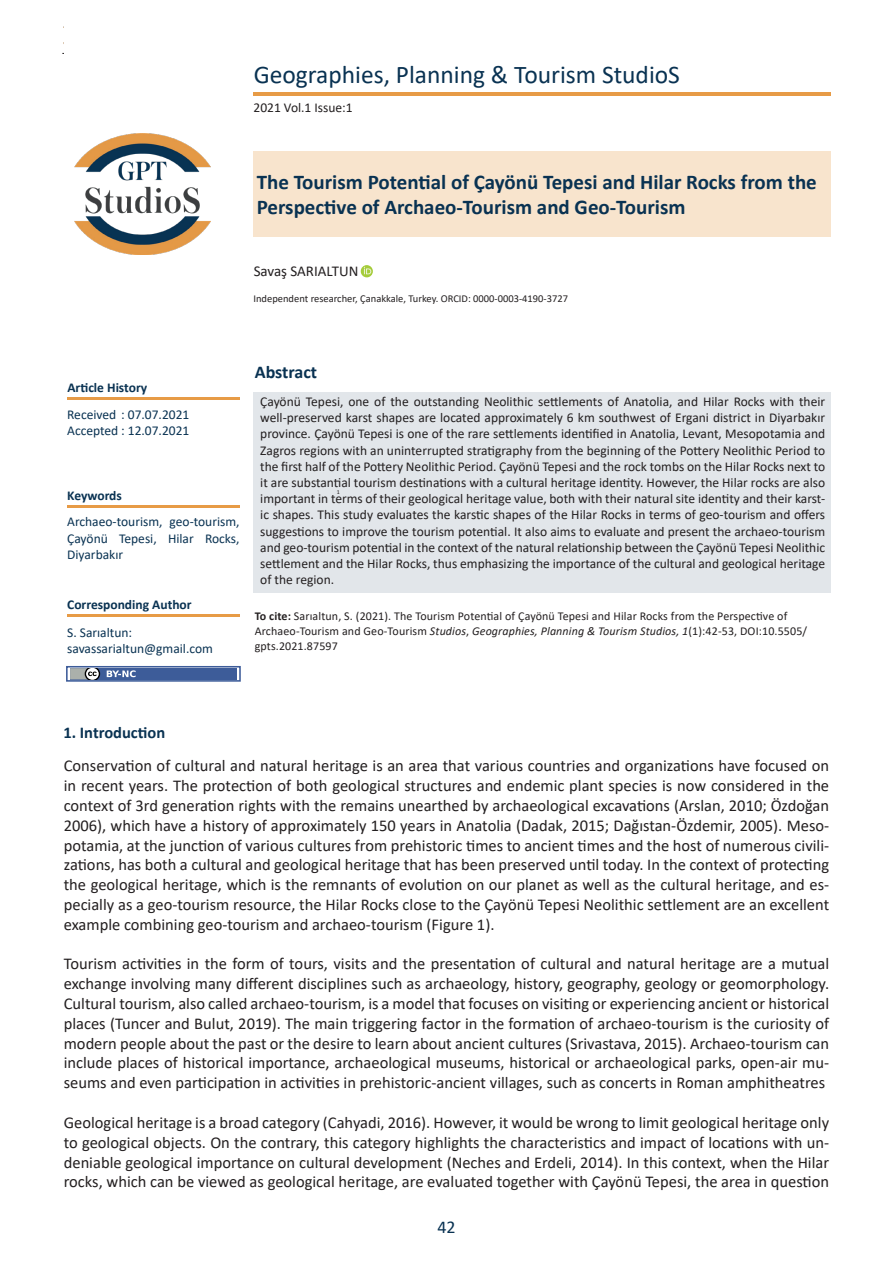
<style>
.page{position:relative;width:893px;height:1263px;background:#fff}
.page>*{position:absolute;margin:0;border:0;box-sizing:border-box;transform-origin:0 0}
.t1{font:25.5px "Calibri";color:#093252}
.t2{font:700 21px/25.2px "Calibri";color:#093252}
.t3{font:700 18px "Calibri";color:#093252}
.t4{font:18px "Calibri";color:#093252}
.t5{font:16.5px/19.8px "Calibri";color:#231f20;text-align:justify}
.t6{font:700 16.5px "Calibri";color:#093252}
.t7{font:15px "Calibri";color:#231f20}
.t8{font:13.5px/16.2px "Calibri";color:#231f20;text-align:justify}
.t9{font:13.5px/16.2px "Calibri";color:#093252;text-align:justify}
.t10{font:700 13.5px "Calibri";color:#093252}
.t11{font:12px/15px "Calibri";letter-spacing:.01em;color:#231f20}
.t12{font:10.5px "Calibri";color:#231f20}
.t13{font:6px "Calibri";color:#231f20}
.s1{font-weight:700}
.s2{font-style:italic}
</style>
<div class="page">
<hr style="left:62px;top:53px;width:766px;height:1px;background:#231f20">
<img style="left:74px;top:134px;width:137px;height:121px">
<hr style="left:254px;top:92px;width:577px;height:3px;background:#e79b46">
<hr style="left:67px;top:398px;width:173px;height:2px;background:#e79b46">
<hr style="left:67px;top:505px;width:173px;height:3px;background:#e79b46">
<hr style="left:67px;top:614px;width:173px;height:3px;background:#e79b46">
<div style="left:253px;top:151px;width:578px;height:86px;background:#f8e4cd"></div>
<div style="left:254px;top:393px;width:577px;height:200px;background:#e2e6ea"></div>
<svg style="left:361px;top:265px;width:12px;height:12px"></svg>
<div style="left:64px;top:13px;width:767px;height:48px;background:#fff"></div>
<div style="left:66px;top:666px;width:175px;height:16px;border:2px solid #3d5c99"></div>
<div style="left:70px;top:668px;width:167px;height:11px;background:#3d5c99"></div>
<svg style="left:70px;top:668px;width:30px;height:11px"></svg>
<svg style="left:107px;top:670px;width:29px;height:7px"></svg>
<p class="t1" style="left:254px;top:56px;width:428px">Geographies, Planning &amp; Tourism StudioS</p>
<p class="t8" style="left:253px;top:99px;width:101px">2021 Vol.1 Issue:1</p>
<p class="t2" style="left:257px;top:169px;width:562px">The Tourism Potential of Çayönü Tepesi and Hilar Rocks from the<br>Perspective of Archaeo-Tourism and Geo-Tourism</p>
<p class="t7" style="left:254px;top:261px;width:106px">Savaş SARIALTUN</p>
<p class="t12" style="left:253px;top:291px;width:316px">Independent researcher, Çanakkale, Turkey. ORCID: 0000-0003-4190-3727</p>
<p class="t10" style="left:67px;top:378px;width:81px">Article History</p>
<p class="t9" style="left:67px;top:406px;width:124px">Received : 07.07.2021</p>
<p class="t9" style="left:67px;top:422px;width:124px">Accepted : 12.07.2021</p>
<p class="t10" style="left:67px;top:486px;width:56px">Keywords</p>
<p class="t9" style="left:67px;top:513px;width:174px">Archaeo-tourism, geo-tourism, Çayönü Tepesi, Hilar Rocks, Diyarbakır</p>
<p class="t10" style="left:67px;top:595px;width:126px">Corresponding Author</p>
<p class="t9" style="left:67px;top:624px;width:66px">S. Sarıaltun:</p>
<p class="t9" style="left:67px;top:640px;width:147px">savassarialtun@gmail.com</p>
<p class="t3" style="left:255px;top:360px;width:64px">Abstract</p>
<p class="t8" style="left:260px;top:393px;width:566px">Çayönü Tepesi, one of the outstanding Neolithic settlements of Anatolia, and Hilar Rocks with their well-preserved karst shapes are located approximately 6 km southwest of Ergani district in Diyarbakır province. Çayönü Tepesi is one of the rare settlements identified in Anatolia, Levant, Mesopotamia and Zagros regions with an uninterrupted stratigraphy from the beginning of the Pottery Neolithic Period to the first half of the Pottery Neolithic Period. Çayönü Tepesi and the rock tombs on the Hilar Rocks next to it are substantial tourism destinations with a cultural heritage identity. However, the Hilar rocks are also important in terms of their geological heritage value, both with their natural site identity and their karst&shy;ic shapes. This study evaluates the karstic shapes of the Hilar Rocks in terms of geo-tourism and offers suggestions to improve the tourism potential. It also aims to evaluate and present the archaeo-tourism and geo-tourism potential in the context of the natural relationship between the Çayönü Tepesi Neolithic settlement and the Hilar Rocks, thus emphasizing the importance of the cultural and geological heritage of the region.</p>
<p class="t13" style="left:337px;top:488px;width:5px">1</p>
<p class="t11" style="left:255px;top:608px;width:554px"><span class="s1">To cite:</span> Sarıaltun, S. (2021). The Tourism Potential of Çayönü Tepesi and Hilar Rocks from the Perspective of<br>Archaeo-Tourism and Geo-Tourism <span class="s2">Studios</span>, <span class="s2">Geographies, Planning &amp; Tourism Studios, 1</span>(1):42-53, DOI:10.5505/ gpts.2021.87597</p>
<p class="t6" style="left:63px;top:721px;width:103px">1. Introduction</p>
<p class="t5" style="left:64px;top:756px;width:767px">Conservation of cultural and natural heritage is an area that various countries and organizations have focused on in recent years. The protection of both geological structures and endemic plant species is now considered in the context of 3rd generation rights with the remains unearthed by archaeological excavations (Arslan, 2010; Özdoğan 2006), which have a history of approximately 150 years in Anatolia (Dadak, 2015; Dağıstan-Özdemir, 2005). Meso&shy;potamia, at the junction of various cultures from prehistoric times to ancient times and the host of numerous civili&shy;zations, has both a cultural and geological heritage that has been preserved until today. In the context of protecting the geological heritage, which is the remnants of evolution on our planet as well as the cultural heritage, and es&shy;pecially as a geo-tourism resource, the Hilar Rocks close to the Çayönü Tepesi Neolithic settlement are an excellent example combining geo-tourism and archaeo-tourism (Figure 1).</p>
<p class="t5" style="left:64px;top:954px;width:767px">Tourism activities in the form of tours, visits and the presentation of cultural and natural heritage are a mutual exchange involving many different disciplines such as archaeology, history, geography, geology or geomorphology.<br>Cultural tourism, also called archaeo-tourism, is a model that focuses on visiting or experiencing ancient or historical places (Tuncer and Bulut, 2019). The main triggering factor in the formation of archaeo-tourism is the curiosity of modern people about the past or the desire to learn about ancient cultures (Srivastava, 2015). Archaeo-tourism can include places of historical importance, archaeological museums, historical or archaeological parks, open-air mu&shy;seums and even participation in activities in prehistoric-ancient villages, such as concerts in Roman amphitheatres</p>
<p class="t5" style="left:64px;top:1112px;width:767px">Geological heritage is a broad category (Cahyadi, 2016). However, it would be wrong to limit geological heritage only to geological objects. On the contrary, this category highlights the characteristics and impact of locations with un&shy;deniable geological importance on cultural development (Neches and Erdeli, 2014). In this context, when the Hilar rocks, which can be viewed as geological heritage, are evaluated together with Çayönü Tepesi, the area in question</p>
<p class="t4" style="left:437px;top:1215px;width:20px">42</p>
</div>
